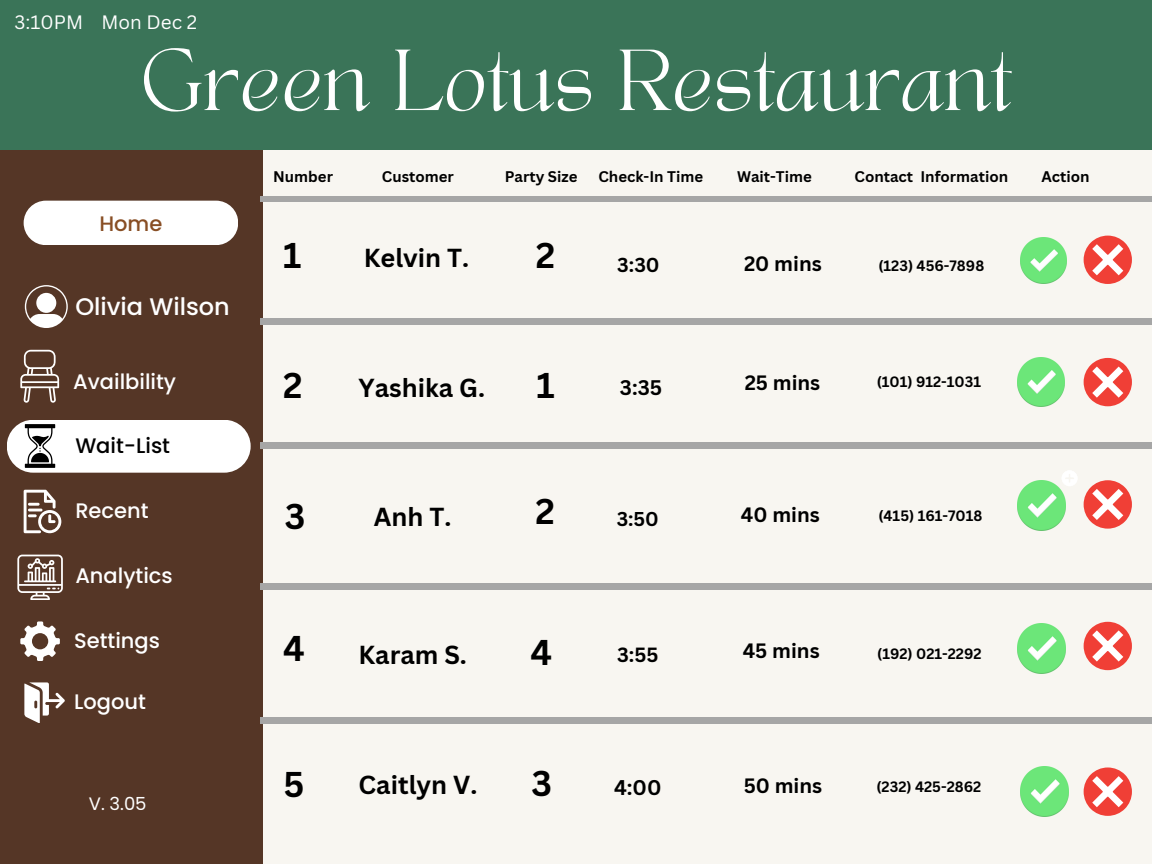
<style>
.page{position:relative;width:1152px;height:864px;background:#f8f6f1}
.page>*{position:absolute;margin:0;border:0;box-sizing:border-box;transform-origin:0 0}
.t1{font:60.45px "TANAEGEAN";color:#fff}
.t2{font:700 34.8px "Canva Sans";color:#000}
.t3{font:700 25.35px "Canva Sans";color:#000}
.t4{font:500 24px "Poppins";color:#fff}
.t5{font:500 21px "Poppins";color:#fff}
.t6{font:500 21px "Poppins";color:#000}
.t7{font:500 21px "Poppins";color:#884e24}
.t8{font:700 20.7px "Canva Sans";color:#000}
.t9{font:700 20.55px "Canva Sans";color:#000}
.t10{font:700 20.25px "Canva Sans";color:#000}
.t11{font:700 19.95px "Canva Sans";color:#000}
.t12{font:700 19.65px "Canva Sans";color:#000}
.t13{font:700 19.5px "Canva Sans";color:#000}
.t14{font:18.9px "Canva Sans";color:#fff}
.t15{font:18px "Poppins";color:#fff}
.t16{font:700 15px "Canva Sans";color:#000}
.t17{font:700 14.55px "Canva Sans";color:#000}
</style>
<div class="page">
<div style="left:0;top:108px;width:262px;height:756px;background:#553626"></div>
<div style="left:7px;top:420px;width:244px;height:53px;background:#fff;border-radius:26px"></div>
<div style="left:24px;top:201px;width:214px;height:44px;background:#fff;border-radius:22px"></div>
<svg style="left:25px;top:285px;width:43px;height:43px"></svg>
<svg style="left:20px;top:621px;width:40px;height:40px"></svg>
<svg style="left:24px;top:682px;width:41px;height:41px"></svg>
<svg style="left:25px;top:424px;width:30px;height:44px"></svg>
<svg style="left:24px;top:490px;width:37px;height:43px"></svg>
<svg style="left:17px;top:555px;width:45px;height:45px"></svg>
<svg style="left:20px;top:350px;width:39px;height:53px"></svg>
<div style="left:0;top:0;width:1152px;height:150px;background:#3a7458"></div>
<svg style="left:1062px;top:470px;width:15px;height:16px"></svg>
<div style="left:261px;top:196px;width:891px;height:6px;background:#a6a6a6"></div>
<div style="left:261px;top:318px;width:891px;height:7px;background:#a6a6a6"></div>
<div style="left:261px;top:442px;width:891px;height:7px;background:#a6a6a6"></div>
<div style="left:261px;top:583px;width:891px;height:7px;background:#a6a6a6"></div>
<div style="left:261px;top:717px;width:891px;height:7px;background:#a6a6a6"></div>
<img style="left:1020px;top:238px;width:46px;height:46px">
<svg style="left:1084px;top:236px;width:48px;height:48px"></svg>
<img style="left:1017px;top:358px;width:47px;height:48px">
<img style="left:1017px;top:481px;width:49px;height:49px">
<img style="left:1017px;top:624px;width:49px;height:49px">
<img style="left:1020px;top:767px;width:48px;height:49px">
<svg style="left:1084px;top:358px;width:48px;height:48px"></svg>
<svg style="left:1084px;top:480px;width:48px;height:49px"></svg>
<svg style="left:1084px;top:622px;width:48px;height:48px"></svg>
<svg style="left:1084px;top:767px;width:48px;height:49px"></svg>
<p class="t14" style="left:15px;top:9px;width:184px">3:10PM Mon Dec 2</p>
<h3 class="t1" style="left:140px;top:46px;width:873px">Green Lotus Restaurant</h3>
<p class="t7" style="left:99px;top:209px;width:64px">Home</p>
<h5 class="t4" style="left:75px;top:290px;width:156px">Olivia Wilson</h5>
<p class="t5" style="left:73px;top:366px;width:104px">Availbility</p>
<h1 class="t6" style="left:75px;top:431px;width:96px">Wait-List</h1>
<p class="t5" style="left:75px;top:496px;width:75px">Recent</p>
<h3 class="t5" style="left:75px;top:561px;width:99px">Analytics</h3>
<h3 class="t5" style="left:74px;top:626px;width:87px">Settings</h3>
<h2 class="t5" style="left:74px;top:687px;width:73px">Logout</h2>
<p class="t15" style="left:89px;top:791px;width:59px">V. 3.05</p>
<h3 class="t16" style="left:273px;top:166px;width:61px">Number</h3>
<h3 class="t16" style="left:382px;top:166px;width:74px">Customer</h3>
<p class="t16" style="left:505px;top:166px;width:74px">Party Size</p>
<p class="t16" style="left:737px;top:166px;width:76px">Wait-Time</p>
<h3 class="t16" style="left:855px;top:166px;width:155px">Contact Information</h3>
<p class="t16" style="left:1041px;top:166px;width:50px">Action</p>
<p class="t16" style="left:598px;top:166px;width:106px">Check-In Time</p>
<h4 class="t2" style="left:283px;top:231px;width:20px">1</h4>
<h3 class="t2" style="left:536px;top:231px;width:21px">2</h3>
<p class="t3" style="left:364px;top:240px;width:107px">Kelvin T.</p>
<p class="t2" style="left:283px;top:361px;width:21px">2</p>
<p class="t3" style="left:359px;top:370px;width:128px">Yashika G.</p>
<p class="t2" style="left:537px;top:361px;width:20px">1</p>
<p class="t2" style="left:285px;top:492px;width:22px">3</p>
<p class="t3" style="left:374px;top:499px;width:79px">Anh T.</p>
<p class="t2" style="left:535px;top:487px;width:21px">2</p>
<p class="t2" style="left:283px;top:624px;width:23px">4</p>
<p class="t3" style="left:359px;top:637px;width:110px">Karam S.</p>
<p class="t2" style="left:530px;top:628px;width:23px">4</p>
<p class="t2" style="left:284px;top:760px;width:22px">5</p>
<h2 class="t3" style="left:359px;top:767px;width:120px">Caitlyn V.</h2>
<h3 class="t2" style="left:531px;top:759px;width:22px">3</h3>
<p class="t12" style="left:617px;top:251px;width:44px">3:30</p>
<h3 class="t9" style="left:620px;top:373px;width:44px">3:35</h3>
<h2 class="t13" style="left:617px;top:506px;width:44px">3:50</h2>
<p class="t11" style="left:617px;top:640px;width:43px">3:55</p>
<h3 class="t8" style="left:614px;top:773px;width:49px">4:00</h3>
<h3 class="t10" style="left:744px;top:249px;width:79px">20 mins</h3>
<p class="t17" style="left:878px;top:255px;width:107px">(123) 456-7898</p>
<p class="t10" style="left:745px;top:368px;width:77px">25 mins</p>
<p class="t17" style="left:877px;top:372px;width:106px">(101) 912-1031</p>
<p class="t10" style="left:741px;top:500px;width:80px">40 mins</p>
<p class="t17" style="left:878px;top:505px;width:105px">(415) 161-7018</p>
<p class="t10" style="left:743px;top:636px;width:78px">45 mins</p>
<p class="t17" style="left:877px;top:644px;width:106px">(192) 021-2292</p>
<p class="t10" style="left:744px;top:771px;width:80px">50 mins</p>
<p class="t17" style="left:876px;top:777px;width:106px">(232) 425-2862</p>
</div>
